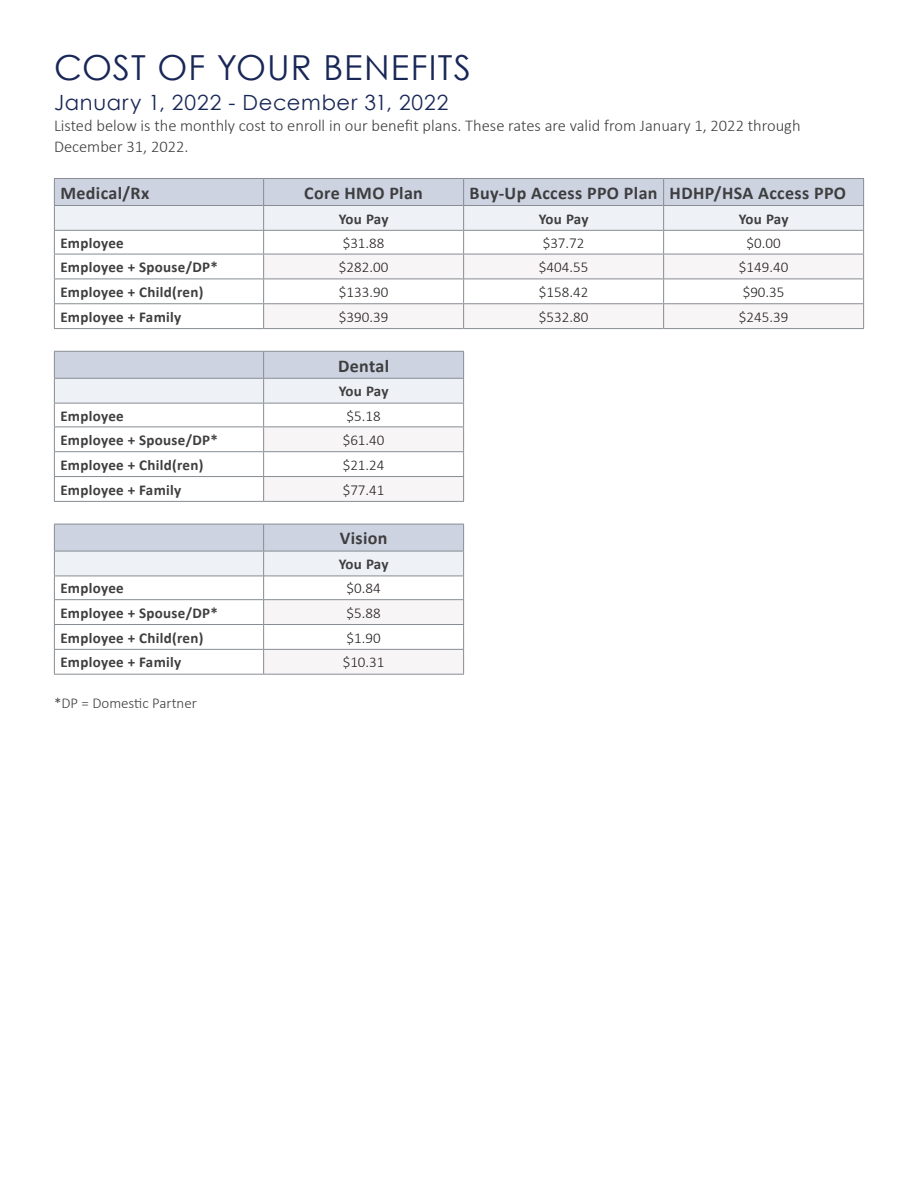
<style>
.page{position:relative;width:918px;height:1188px;background:#fff}
.page>*{position:absolute;margin:0;border:0;box-sizing:border-box;transform-origin:0 0}
.t1{font:34.5px "Century Gothic";letter-spacing:.03em;color:#182757}
.t2{font:21px "Century Gothic";letter-spacing:.035em;color:#182757}
.t3{font:700 18px "Calibri";letter-spacing:.02em;color:#3e3e3f}
.t4{font:300 16.5px "Calibri";color:#3e3e3f}
.t5{font:700 15px "Calibri";letter-spacing:.02em;color:#3e3e3f}
.t6{font:300 15px "Calibri";color:#231f20}
.t7{font:300 15px "Calibri";color:#3e3e3f}
</style>
<div class="page">
<hr style="left:54px;top:328px;width:209px;height:1px;background:#878d92">
<svg style="left:54px;top:178px;width:810px;height:150px"></svg>
<hr style="left:263px;top:328px;width:201px;height:1px;background:#878d92">
<hr style="left:464px;top:328px;width:200px;height:1px;background:#878d92">
<hr style="left:664px;top:328px;width:200px;height:1px;background:#878d92">
<hr style="left:54px;top:501px;width:209px;height:1px;background:#878d92">
<svg style="left:54px;top:351px;width:410px;height:150px"></svg>
<hr style="left:263px;top:476px;width:201px;height:1px;background:#878d92">
<hr style="left:263px;top:501px;width:201px;height:1px;background:#878d92">
<hr style="left:54px;top:674px;width:209px;height:1px;background:#878d92">
<svg style="left:54px;top:524px;width:410px;height:150px"></svg>
<hr style="left:263px;top:674px;width:201px;height:1px;background:#878d92">
<p class="t1" style="left:54px;top:43px;width:418px">COST OF YOUR BENEFITS</p>
<p class="t2" style="left:54px;top:88px;width:396px">January 1, 2022 - December 31, 2022</p>
<p class="t4" style="left:54px;top:115px;width:748px">Listed below is the monthly cost to enroll in our benefit plans. These rates are valid from January 1, 2022 through</p>
<p class="t4" style="left:54px;top:136px;width:136px">December 31, 2022.</p>
<p class="t3" style="left:60px;top:180px;width:91px">Medical/Rx</p>
<p class="t3" style="left:304px;top:180px;width:120px">Core HMO Plan</p>
<p class="t3" style="left:470px;top:180px;width:189px">Buy-Up Access PPO Plan</p>
<p class="t3" style="left:670px;top:180px;width:178px">HDHP/HSA Access PPO</p>
<p class="t5" style="left:339px;top:208px;width:51px">You Pay</p>
<p class="t5" style="left:539px;top:208px;width:51px">You Pay</p>
<p class="t5" style="left:739px;top:208px;width:51px">You Pay</p>
<p class="t5" style="left:60px;top:232px;width:65px">Employee</p>
<p class="t6" style="left:343px;top:234px;width:43px">$31.88</p>
<p class="t6" style="left:543px;top:234px;width:43px">$37.72</p>
<p class="t6" style="left:747px;top:234px;width:36px">$0.00</p>
<p class="t5" style="left:60px;top:257px;width:159px">Employee + Spouse/DP*</p>
<p class="t6" style="left:339px;top:258px;width:51px">$282.00</p>
<p class="t6" style="left:539px;top:258px;width:51px">$404.55</p>
<p class="t6" style="left:739px;top:258px;width:51px">$149.40</p>
<p class="t5" style="left:60px;top:281px;width:145px">Employee + Child(ren)</p>
<p class="t6" style="left:339px;top:283px;width:51px">$133.90</p>
<p class="t6" style="left:539px;top:283px;width:51px">$158.42</p>
<p class="t6" style="left:743px;top:283px;width:43px">$90.35</p>
<p class="t5" style="left:60px;top:306px;width:122px">Employee + Family</p>
<p class="t6" style="left:339px;top:308px;width:51px">$390.39</p>
<p class="t6" style="left:539px;top:308px;width:51px">$532.80</p>
<p class="t6" style="left:739px;top:308px;width:51px">$245.39</p>
<p class="t3" style="left:338px;top:353px;width:53px">Dental</p>
<p class="t5" style="left:339px;top:381px;width:51px">You Pay</p>
<p class="t5" style="left:60px;top:405px;width:65px">Employee</p>
<p class="t6" style="left:347px;top:406px;width:36px">$5.18</p>
<p class="t5" style="left:60px;top:429px;width:159px">Employee + Spouse/DP*</p>
<p class="t6" style="left:343px;top:431px;width:43px">$61.40</p>
<p class="t5" style="left:60px;top:454px;width:145px">Employee + Child(ren)</p>
<p class="t6" style="left:343px;top:455px;width:43px">$21.24</p>
<p class="t5" style="left:60px;top:479px;width:122px">Employee + Family</p>
<p class="t6" style="left:343px;top:480px;width:43px">$77.41</p>
<p class="t3" style="left:340px;top:526px;width:49px">Vision</p>
<p class="t5" style="left:339px;top:554px;width:51px">You Pay</p>
<p class="t5" style="left:60px;top:578px;width:65px">Employee</p>
<p class="t6" style="left:347px;top:579px;width:36px">$0.84</p>
<p class="t5" style="left:60px;top:602px;width:159px">Employee + Spouse/DP*</p>
<p class="t6" style="left:347px;top:603px;width:36px">$5.88</p>
<p class="t5" style="left:60px;top:627px;width:145px">Employee + Child(ren)</p>
<p class="t6" style="left:347px;top:628px;width:36px">$1.90</p>
<p class="t5" style="left:60px;top:652px;width:122px">Employee + Family</p>
<p class="t6" style="left:343px;top:653px;width:43px">$10.31</p>
<p class="t7" style="left:54px;top:693px;width:145px">*DP = Domestic Partner</p>
</div>
